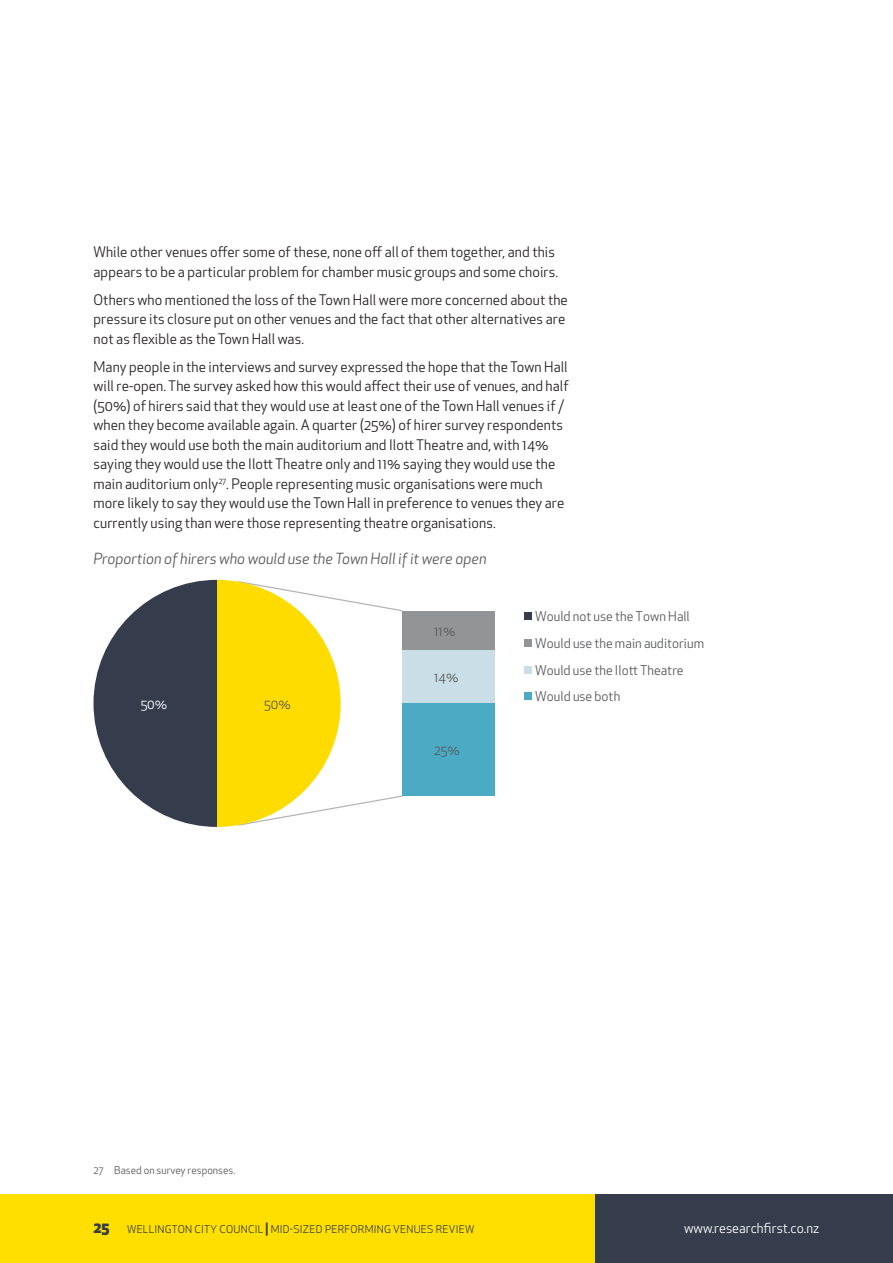
<style>
.page{position:relative;width:893px;height:1263px;background:#fff}
.page>*{position:absolute;margin:0;border:0;box-sizing:border-box;transform-origin:0 0}
.t1{font:italic 15px "Apex New";color:#58595b}
.t2{font:14.25px/19.5px "Apex New";letter-spacing:.005em;color:#231f20}
.t3{font:13.5px "Apex New";color:#fff}
.t4{font:13.2px/26.8px "Apex New";color:#58595b}
.t5{font:13.2px "Apex New";color:#fff}
.t6{font:10.5px "Apex New";letter-spacing:.025em;color:#353c4b}
.t7{font:10.5px "Apex New";letter-spacing:.005em;color:#58595b}
.s1{font-weight:800;font-size:15px}
.s2{font-weight:700;font-size:13.05px}
</style>
<div class="page">
<div style="left:0;top:1195px;width:651px;height:68px;background:#ffdf00"></div>
<div style="left:595px;top:1195px;width:298px;height:68px;background:#353c4b"></div>
<div style="left:402px;top:611px;width:93px;height:39px;background:#929496"></div>
<div style="left:402px;top:650px;width:93px;height:53px;background:#c9dee7"></div>
<div style="left:402px;top:703px;width:93px;height:93px;background:#4babc4"></div>
<svg style="left:94px;top:580px;width:309px;height:247px"></svg>
<div style="left:524px;top:612px;width:8px;height:8px;background:#353d4d"></div>
<div style="left:524px;top:639px;width:8px;height:8px;background:#929496"></div>
<div style="left:524px;top:666px;width:8px;height:8px;background:#c9dee7"></div>
<div style="left:524px;top:693px;width:8px;height:7px;background:#4babc4"></div>
<p class="t2" style="left:94px;top:244px;width:466px">While other venues offer some of these, none off all of them together, and this appears to be a particular problem for chamber music groups and some choirs.</p>
<p class="t2" style="left:94px;top:291px;width:476px">Others who mentioned the loss of the Town Hall were more concerned about the pressure its closure put on other venues and the fact that other alternatives are not as flexible as the Town Hall was.</p>
<p class="t2" style="left:94px;top:358px;width:477px">Many people in the interviews and survey expressed the hope that the Town Hall will re-open. The survey asked how this would affect their use of venues, and half (50%) of hirers said that they would use at least one of the Town Hall venues if / when they become available again. A quarter (25%) of hirer survey respondents said they would use both the main auditorium and Ilott Theatre and, with 14% saying they would use the Ilott Theatre only and 11% saying they would use the main auditorium only<sup>27</sup>. People representing music organisations were much more likely to say they would use the Town Hall in preference to venues they are currently using than were those representing theatre organisations.</p>
<p class="t1" style="left:94px;top:553px;width:394px">Proportion of hirers who would use the Town Hall if it were open</p>
<p class="t5" style="left:141px;top:699px;width:28px">50%</p>
<p class="t4" style="left:264px;top:692px;width:28px">50%</p>
<p class="t4" style="left:434px;top:619px;width:23px">11%</p>
<p class="t4" style="left:434px;top:665px;width:26px">14%</p>
<p class="t4" style="left:434px;top:738px;width:27px">25%</p>
<p class="t4" style="left:535px;top:604px;width:170px">Would not use the Town Hall<br>Would use the main auditorium<br>Would use the Ilott Theatre<br>Would use both</p>
<p class="t7" style="left:94px;top:1166px;width:143px">27 Based on survey responses.</p>
<p class="t6" style="left:94px;top:1225px;width:382px"><span class="s1">25</span> WELLINGTON CITY COUNCIL <span class="s2">|</span> MID-SIZED PERFORMING VENUES REVIEW</p>
<p class="t3" style="left:684px;top:1223px;width:137px">www.researchfirst.co.nz</p>
</div>
